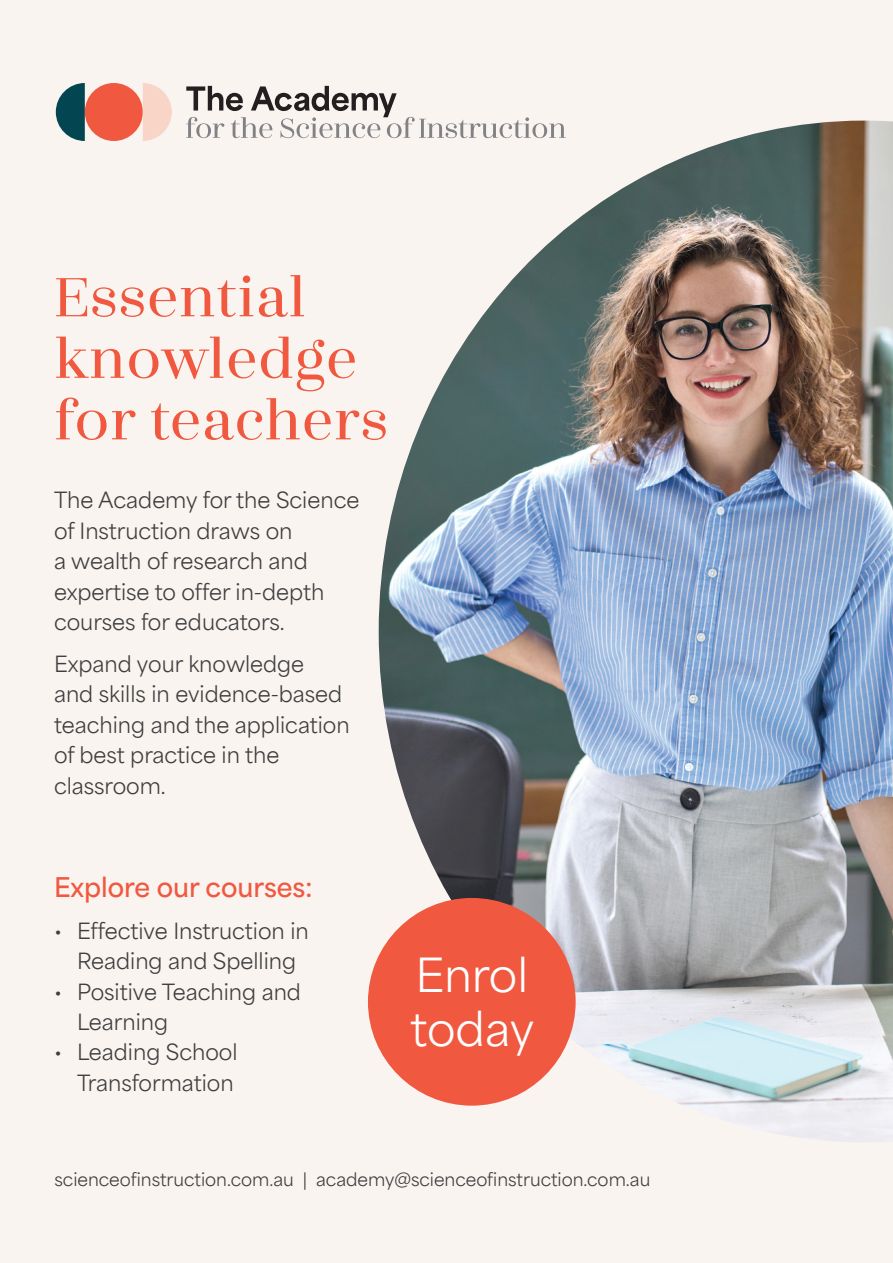
<style>
.page{position:relative;width:893px;height:1263px;background:#faf4f0}
.page>*{position:absolute;margin:0;border:0;box-sizing:border-box;transform-origin:0 0}
.t1{font:500 61.5px/61.5px "Zahrah";color:#f05940}
.t2{font:44.1px/54px "Area Normal";letter-spacing:-.005em;color:#fff}
.t3{font:600 25.5px "Area Normal";color:#f05940}
.t4{font:21px/30.5px "Area Normal";color:#3e3e3f}
.t5{font:17.1px "Area Normal";color:#3e3e3f}
</style>
<div class="page">
<img style="left:379px;top:121px;width:514px;height:1021px">
<div style="left:85px;top:83px;width:58px;height:58px;background:#f05940;border-radius:50%"></div>
<svg style="left:143px;top:83px;width:29px;height:58px"></svg>
<svg style="left:56px;top:83px;width:29px;height:58px"></svg>
<svg style="left:186px;top:86px;width:380px;height:52px"></svg>
<div style="left:368px;top:898px;width:208px;height:208px;background:#f05940;border-radius:50%"></div>
<p class="t1" style="left:54px;top:266px;width:336px">Essential knowledge for teachers</p>
<p class="t4" style="left:54px;top:482px;width:307px">The Academy for the Science of Instruction draws on<br>a wealth of research and expertise to offer in-depth courses for educators.</p>
<p class="t4" style="left:54px;top:646px;width:297px">Expand your knowledge<br>and skills in evidence-based teaching and the application of best practice in the classroom.</p>
<p class="t3" style="left:54px;top:864px;width:260px">Explore our courses:</p>
<p class="t4" style="left:54px;top:913px;width:256px;text-align:center">• Effective Instruction in<br>Reading and Spelling</p>
<p class="t4" style="left:77px;top:974px;width:225px;text-indent:-23px">• Positive Teaching and<br>Learning</p>
<p class="t4" style="left:54px;top:1034px;width:185px;text-align:right">• Leading School<br>Transformation</p>
<p class="t2" style="left:410px;top:942px;width:125px">Enrol today</p>
<p class="t5" style="left:55px;top:1164px;width:597px">scienceofinstruction.com.au | academy@scienceofinstruction.com.au</p>
</div>
